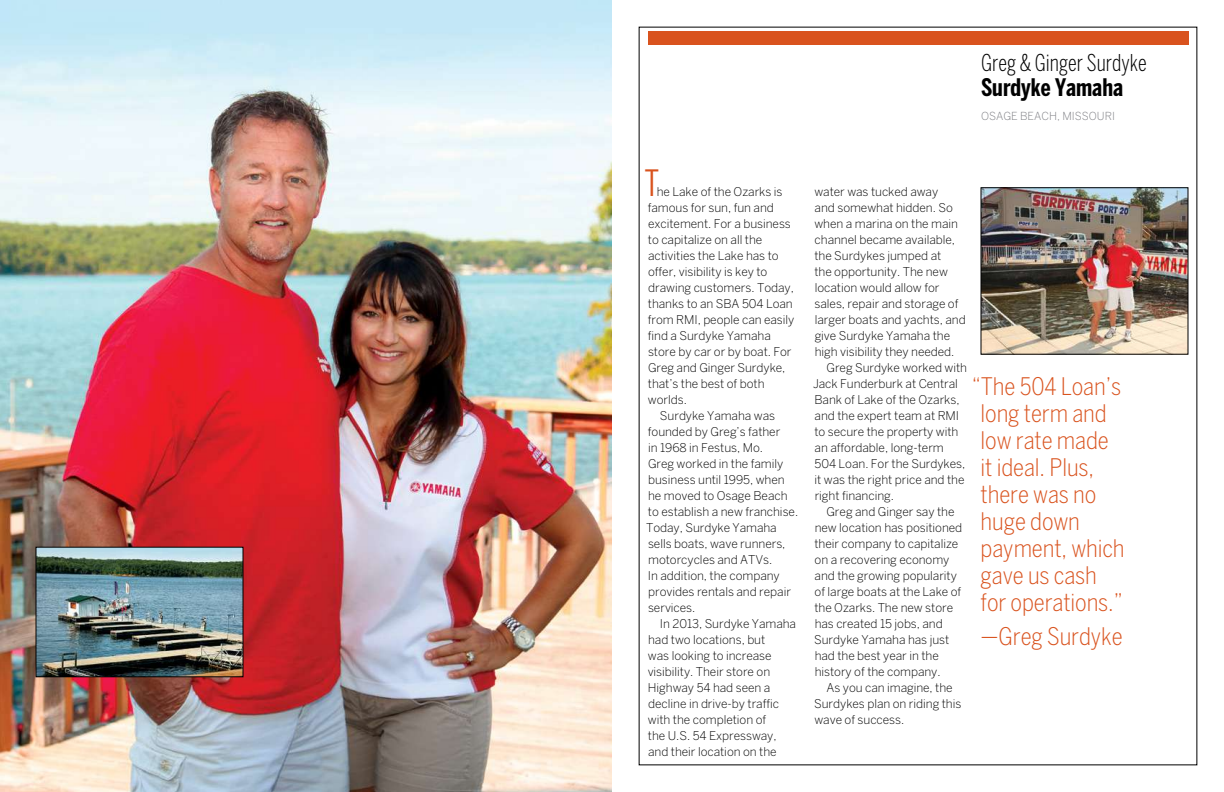
<style>
.page{position:relative;width:1224px;height:792px;background:#fff}
.page>*{position:absolute;margin:0;border:0;box-sizing:border-box;transform-origin:0 0}
.t1{font:extra-condensed 36px "Benton Sans";color:#d9531e}
.t2{font:300 condensed 24px/27px "Benton Sans";letter-spacing:-.005em;color:#d9531e}
.t3{font:700 extra-condensed 24px "Benton Sans";color:#000}
.t4{font:300 extra-condensed 23px "Benton Sans";color:#000}
.t5{font:300 12px/16px "Benton Sans";letter-spacing:-.005em;color:#000}
.t6{font:300 11px "Benton Sans";color:#7b7c81}
</style>
<div class="page">
<img style="left:0;top:0;width:612px;height:792px">
<img style="left:983px;top:190px;width:203px;height:162px">
<div style="left:981px;top:188px;width:207px;height:166px;border:1px solid #000"></div>
<div style="left:648px;top:32px;width:540px;height:13px;background:#d9531e"></div>
<img style="left:38px;top:549px;width:203px;height:126px">
<div style="left:36px;top:547px;width:207px;height:130px;border:1px solid #000"></div>
<h3 class="t4" style="left:981px;top:49px;width:167px">Greg &amp; Ginger Surdyke</h3>
<h2 class="t3" style="left:981px;top:73px;width:144px">Surdyke Yamaha</h2>
<p class="t6" style="left:981px;top:110px;width:9px">Osa</p>
<p class="t6" style="left:1003px;top:110px;width:33px">ge Beach</p>
<p class="t6" style="left:1057px;top:110px;width:47px">, Missouri</p>
<h1 class="t1" style="left:645px;top:162px;width:16px">T</h1>
<p class="t5" style="left:657px;top:183px;width:127px">he Lake of the Ozarks is</p>
<p class="t5" style="left:648px;top:199px;width:127px">famous for sun, fun and</p>
<p class="t5" style="left:648px;top:215px;width:144px">excitement. For a business</p>
<p class="t5" style="left:648px;top:231px;width:116px">to capitalize on all the</p>
<p class="t5" style="left:648px;top:247px;width:132px">activities the Lake has to</p>
<p class="t5" style="left:648px;top:263px;width:121px">offer, visibility is key to</p>
<p class="t5" style="left:648px;top:279px;width:147px">drawing customers. Today,</p>
<p class="t5" style="left:648px;top:295px;width:146px">thanks to an SBA 504 Loan</p>
<p class="t5" style="left:648px;top:311px;width:148px">from RMI, people can easily</p>
<p class="t5" style="left:648px;top:327px;width:125px">find a Surdyke Yamaha</p>
<p class="t5" style="left:648px;top:343px;width:145px">store by car or by boat. For</p>
<p class="t5" style="left:648px;top:359px;width:139px">Greg and Ginger Surdyke,</p>
<p class="t5" style="left:648px;top:375px;width:118px">that’s the best of both</p>
<p class="t5" style="left:648px;top:391px;width:40px">worlds.</p>
<p class="t5" style="left:660px;top:407px;width:117px">Surdyke Yamaha was</p>
<p class="t5" style="left:648px;top:423px;width:134px">founded by Greg’s father</p>
<p class="t5" style="left:648px;top:439px;width:116px">in 1968 in Festus, Mo.</p>
<p class="t5" style="left:648px;top:455px;width:137px">Greg worked in the family</p>
<p class="t5" style="left:648px;top:471px;width:138px">business until 1995, when</p>
<p class="t5" style="left:648px;top:487px;width:141px">he moved to Osage Beach</p>
<p class="t5" style="left:648px;top:503px;width:152px">to establish a new franchise.</p>
<p class="t5" style="left:646px;top:519px;width:132px">Today, Surdyke Yamaha</p>
<p class="t5" style="left:648px;top:535px;width:139px">sells boats, wave runners,</p>
<p class="t5" style="left:648px;top:551px;width:126px">motorcycles and ATVs.</p>
<p class="t5" style="left:648px;top:567px;width:133px">In addition, the company</p>
<p class="t5" style="left:648px;top:583px;width:144px">provides rentals and repair</p>
<p class="t5" style="left:648px;top:599px;width:49px">services.</p>
<p class="t5" style="left:660px;top:615px;width:138px">In 2013, Surdyke Yamaha</p>
<p class="t5" style="left:648px;top:631px;width:119px">had two locations, but</p>
<p class="t5" style="left:648px;top:647px;width:125px">was looking to increase</p>
<p class="t5" style="left:648px;top:663px;width:124px">visibility. Their store on</p>
<p class="t5" style="left:648px;top:679px;width:124px">Highway 54 had seen a</p>
<p class="t5" style="left:648px;top:695px;width:132px">decline in drive-by traffic</p>
<p class="t5" style="left:648px;top:711px;width:120px">with the completion of</p>
<p class="t5" style="left:648px;top:727px;width:130px">the U.S. 54 Expressway,</p>
<p class="t5" style="left:648px;top:743px;width:130px">and their location on the</p>
<p class="t5" style="left:813px;top:184px;width:156px">water was tucked away<br>and somewhat hidden. So when a marina on the main channel became available, the Surdykes jumped at<br>the opportunity. The new location would allow for sales, repair and storage of larger boats and yachts, and give Surdyke Yamaha the high visibility they needed.<br>G reg Surdyke worked with<br>Jack Funderburk at Central<br>Bank of Lake of the Ozarks, and the expert team at RMI to secure the property with an affordable, long-term<br>504 Loan. For the Surdykes, it was the right price and the right financing.<br>G reg and Ginger say the new location has positioned their company to capitalize on a recovering economy and the growing popularity of large boats at the Lake of the Ozarks. The new store has created 15 jobs, and<br>Surdyke Yamaha has just had the best year in the history of the company.</p>
<p class="t5" style="left:814px;top:679px;width:149px;text-indent:12px">As you can imagine, the<br>Surdykes plan on riding this wave of success.</p>
<h2 class="t2" style="left:981px;top:372px;width:146px;text-indent:-9px">“The 504 Loan’s long term and low rate made it ideal. Plus, there was no huge down payment, which gave us cash for operations.”</h2>
<h2 class="t2" style="left:981px;top:623px;width:144px">—Greg Surdyke</h2>
</div>
